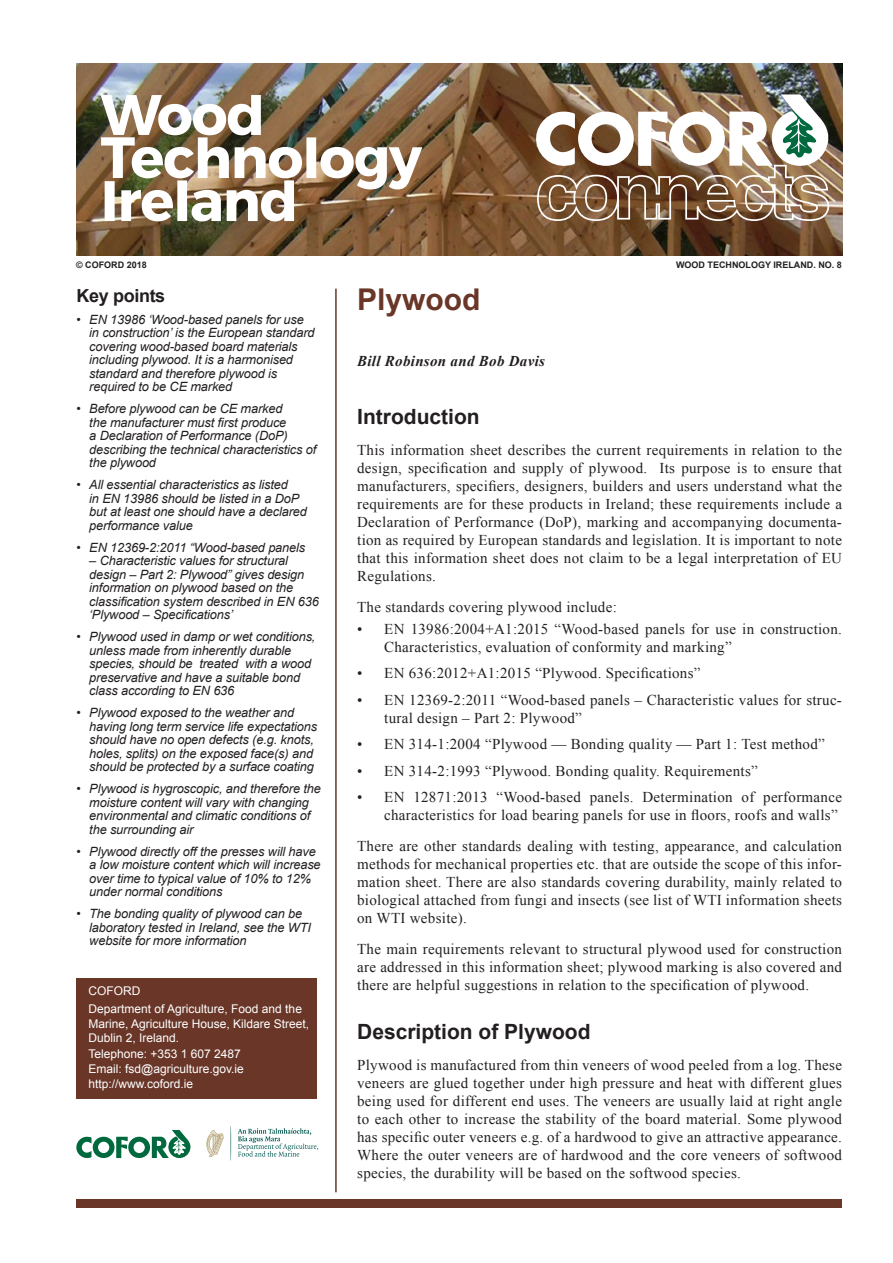
<style>
.page{position:relative;width:893px;height:1263px;background:#fff}
.page>*{position:absolute;margin:0;border:0;box-sizing:border-box;transform-origin:0 0}
.t1{font:700 30px "Arial";color:#693628}
.t2{font:700 21px "Arial";color:#231f20}
.t3{font:700 18px "Arial";letter-spacing:-.02em;color:#231f20}
.Body{font:15px/18px "Times New Roman";letter-spacing:.02em;color:#231f20;text-align:justify}
.Body-2{font:italic 700 15px "Times New Roman";letter-spacing:.02em;color:#231f20}
.t4{font:italic 12.75px/13.5px "Arial";letter-spacing:-.01em;color:#231f20}
.Paragraph_Style4{font:12px/14.2px "Arial";color:#fff}
.Paragraph_Style5{font:12px "Arial";color:#fff}
.Paragraph_Style6{font:12px "Arial";color:#fff}
.Paragraph_Style3{font:12px "Arial";color:#fff}
.Paragraph_Style8{font:700 9px "Arial";color:#231f20}
</style>
<div class="page">
<hr style="left:335px;top:289px;width:2px;height:903px;background:#693628">
<div style="left:77px;top:1199px;width:765px;height:9px;background:#693628"></div>
<div style="left:77px;top:979px;width:240px;height:120px;background:#693628"></div>
<svg style="left:76px;top:1130px;width:114px;height:28px"></svg>
<svg style="left:238px;top:1128px;width:80px;height:28px"></svg>
<svg style="left:231px;top:1131px;width:1px;height:24px"></svg>
<svg style="left:206px;top:1130px;width:18px;height:27px"></svg>
<img style="left:77px;top:64px;width:765px;height:191px">
<img style="left:536px;top:94px;width:293px;height:127px">
<img style="left:101px;top:95px;width:321px;height:126px">
<p class="Paragraph_Style8" style="left:76px;top:259px;width:72px">© COFORD 2018</p>
<p class="Paragraph_Style8" style="left:676px;top:259px;width:167px">WOOD TECHNOLOGY IRELAND. NO. 8</p>
<h2 class="t3" style="left:77px;top:284px;width:90px">Key points</h2>
<p class="t4" style="left:89px;top:313px;width:227px;text-indent:-13px">• EN 13986 ‘Wood-based panels for use in construction’ is the European standard covering wood-based board materials including plywood. It is a harmonised standard and therefore plywood is required to be CE marked</p>
<p class="t4" style="left:89px;top:402px;width:229px;text-indent:-13px">• Before plywood can be CE marked<br>the manufacturer must first produce<br>a Declaration of Performance (DoP) describing the technical characteristics of the plywood</p>
<p class="t4" style="left:89px;top:478px;width:219px;text-indent:-13px">• All essential characteristics as listed<br>in EN 13986 should be listed in a DoP but at least one should have a declared performance value</p>
<p class="t4" style="left:77px;top:541px;width:230px">• EN 12369-2:2011 “Wood-based panels</p>
<p class="t4" style="left:89px;top:554px;width:231px">– Characteristic values for structural design – Part 2: Plywood” gives design information on plywood based on the classification system described in EN 636 ‘Plywood – Specifications’</p>
<p class="t4" style="left:89px;top:630px;width:228px;text-indent:-13px">• Plywood used in damp or wet conditions, unless made from inherently durable species, should be treated with a wood preservative and have a suitable bond class according to EN 636</p>
<p class="t4" style="left:89px;top:706px;width:229px;text-indent:-13px">• Plywood exposed to the weather and having long term service life expectations should have no open defects (e.g. knots, holes, splits) on the exposed face(s) and should be protected by a surface coating</p>
<p class="t4" style="left:89px;top:782px;width:233px;text-indent:-13px">• Plywood is hygroscopic, and therefore the moisture content will vary with changing environmental and climatic conditions of the surrounding air</p>
<p class="t4" style="left:89px;top:845px;width:233px;text-indent:-13px">• Plywood directly off the presses will have a low moisture content which will increase over time to typical value of 10% to 12% under normal conditions</p>
<p class="t4" style="left:89px;top:907px;width:223px;text-indent:-13px">• The bonding quality of plywood can be laboratory tested in Ireland, see the WTI website for more information</p>
<p class="Paragraph_Style3" style="left:89px;top:983px;width:53px">COFORD</p>
<p class="Paragraph_Style4" style="left:89px;top:1002px;width:222px">Department of Agriculture, Food and the<br>Marine, Agriculture House, Kildare Street,<br>Dublin 2, Ireland.</p>
<p class="Paragraph_Style5" style="left:89px;top:1046px;width:154px">Telephone: +353 1 607 2487</p>
<p class="Paragraph_Style5" style="left:89px;top:1061px;width:157px">Email: fsd@agriculture.gov.ie</p>
<p class="Paragraph_Style6" style="left:89px;top:1076px;width:106px">http://www.coford.ie</p>
<h1 class="t1" style="left:357px;top:280px;width:125px">Plywood</h1>
<p class="Body-2" style="left:357px;top:350px;width:189px">Bill Robinson and Bob Davis</p>
<h2 class="t2" style="left:357px;top:403px;width:124px">Introduction</h2>
<p class="Body" style="left:357px;top:440px;width:486px">This information sheet describes the current requirements in relation to the design, specification and supply of plywood. Its purpose is to ensure that manufacturers, specifiers, designers, builders and users understand what the requirements are for these products in Ireland; these requirements include a Declaration of Performance (DoP), marking and accompanying documenta&shy;tion as required by European standards and legislation. It is important to note that this information sheet does not claim to be a legal interpretation of EU Regulations.</p>
<p class="Body" style="left:357px;top:597px;width:261px">The standards covering plywood include:</p>
<p class="Body" style="left:384px;top:619px;width:459px;text-indent:-27px">• EN 13986:2004+A1:2015 “Wood-based panels for use in construction.<br>Characteristics, evaluation of conformity and marking”</p>
<p class="Body" style="left:357px;top:664px;width:345px">• EN 636:2012+A1:2015 “Plywood. Specifications”</p>
<p class="Body" style="left:384px;top:690px;width:459px;text-indent:-27px">• EN 12369-2:2011 “Wood-based panels – Characteristic values for struc&shy;tural design – Part 2: Plywood”</p>
<p class="Body" style="left:357px;top:735px;width:469px">• EN 314-1:2004 “Plywood — Bonding quality — Part 1: Test method”</p>
<p class="Body" style="left:357px;top:761px;width:402px">• EN 314-2:1993 “Plywood. Bonding quality. Requirements”</p>
<p class="Body" style="left:357px;top:788px;width:486px;text-align:right">• EN 12871:2013 “Wood-based panels. Determination of performance characteristics for load bearing panels for use in floors, roofs and walls”</p>
<p class="Body" style="left:357px;top:837px;width:486px">There are other standards dealing with testing, appearance, and calculation methods for mechanical properties etc. that are outside the scope of this infor&shy;mation sheet. There are also standards covering durability, mainly related to biological attached from fungi and insects (see list of WTI information sheets on WTI website).</p>
<p class="Body" style="left:357px;top:940px;width:486px">The main requirements relevant to structural plywood used for construction are addressed in this information sheet; plywood marking is also covered and there are helpful suggestions in relation to the specification of plywood.</p>
<h2 class="t2" style="left:357px;top:1018px;width:235px">Description of Plywood</h2>
<p class="Body" style="left:357px;top:1056px;width:486px">Plywood is manufactured from thin veneers of wood peeled from a log. These veneers are glued together under high pressure and heat with different glues being used for different end uses. The veneers are usually laid at right angle to each other to increase the stability of the board material. Some plywood has specific outer veneers e.g. of a hardwood to give an attractive appearance.<br>Where the outer veneers are of hardwood and the core veneers of softwood species, the durability will be based on the softwood species.</p>
</div>
